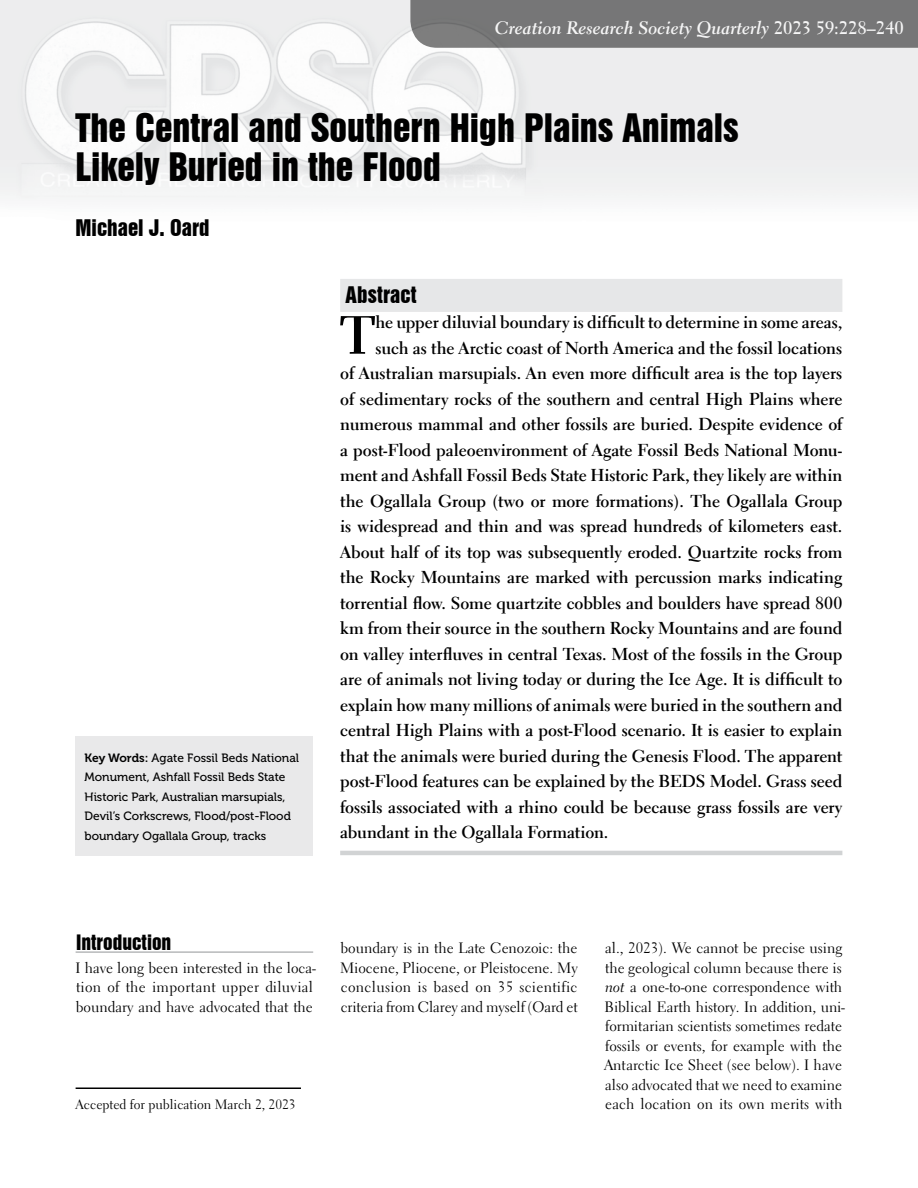
<style>
.page{position:relative;width:918px;height:1188px;background:#fff}
.page>*{position:absolute;margin:0;border:0;box-sizing:border-box;transform-origin:0 0}
.t1{font:700 53.55px "Electra LH";color:#000}
.t2{font:36px/39px "Swiss 921 BT Regular A";color:#000}
.t3{font:21px "Swiss 921 BT Regular A";color:#000}
.t4{font:19.5px "Swiss 921 BT Regular A";color:#000}
.t5{font:18px "Electra LH Bold Cursive";color:#fff}
.t6{font:700 17.25px "Electra LH";color:#000}
.t7{font:15px/19.5px "Electra LH";color:#000}
.t8{font:13.5px "Electra LH";color:#000}
.t9{font:12px/19.5px "Museo 500";color:#000}
.s1{font-family:"Electra LH";font-weight:700}
.s2{font-family:"Museo 700"}
.s3{font-family:"Electra LH Cursive"}
</style>
<div class="page">
<img style="left:0;top:0;width:918px;height:199px">
<hr style="left:76px;top:952px;width:237px;height:1px;background:#939598">
<div style="left:340px;top:279px;width:502px;height:33px;background:#e6e7e8"></div>
<hr style="left:340px;top:851px;width:502px;height:4px;background:#d1d3d4">
<hr style="left:76px;top:1088px;width:225px;height:1px;background:#000">
<div style="left:76px;top:737px;width:237px;height:119px;background:#e9e9ea"></div>
<div style="left:410px;top:0;width:508px;height:48px;background:#767677"></div>
<p class="t5" style="left:495px;top:17px;width:411px">Creation Research Society Quarterly <span class="s1">2023 59:228–240</span></p>
<h2 class="t2" style="left:76px;top:108px;width:665px">The Central and Southern High Plains Animals<br>Likely Buried in the Flood</h2>
<p class="t3" style="left:76px;top:214px;width:135px">Michael J. Oard</p>
<p class="t9" style="left:85px;top:748px;width:216px"><span class="s2">Key Words:</span> Agate Fossil Beds National Monument, Ashfall Fossil Beds State Historic Park, Australian marsupials, Devil’s Corkscrews, Flood/post-Flood boundary Ogallala Group, tracks</p>
<p class="t3" style="left:346px;top:281px;width:73px">Abstract</p>
<h1 class="t1" style="left:340px;top:302px;width:37px">T</h1>
<p class="t6" style="left:375px;top:312px;width:468px">he upper diluvial boundary is difficult to determine in some areas,</p>
<p class="t6" style="left:375px;top:337px;width:468px">such as the Arctic coast of North America and the fossil locations</p>
<p class="t6" style="left:340px;top:363px;width:504px">of Australian marsupials. An even more difficult area is the top layers</p>
<p class="t6" style="left:340px;top:388px;width:504px">of sedimentary rocks of the southern and central High Plains where</p>
<p class="t6" style="left:340px;top:413px;width:504px">numerous mammal and other fossils are buried. Despite evidence of</p>
<p class="t6" style="left:340px;top:439px;width:504px">a post-Flood paleoenvironment of Agate Fossil Beds National Monu-</p>
<p class="t6" style="left:340px;top:464px;width:504px">ment and Ashfall Fossil Beds State Historic Park, they likely are within</p>
<p class="t6" style="left:340px;top:490px;width:504px">the Ogallala Group (two or more formations). The Ogallala Group</p>
<p class="t6" style="left:340px;top:515px;width:504px">is widespread and thin and was spread hundreds of kilometers east.</p>
<p class="t6" style="left:340px;top:541px;width:504px">About half of its top was subsequently eroded. Quartzite rocks from</p>
<p class="t6" style="left:340px;top:566px;width:504px">the Rocky Mountains are marked with percussion marks indicating</p>
<p class="t6" style="left:340px;top:592px;width:504px">torrential flow. Some quartzite cobbles and boulders have spread 800</p>
<p class="t6" style="left:340px;top:617px;width:504px">km from their source in the southern Rocky Mountains and are found</p>
<p class="t6" style="left:340px;top:643px;width:504px">on valley interfluves in central Texas. Most of the fossils in the Group</p>
<p class="t6" style="left:340px;top:668px;width:504px">are of animals not living today or during the Ice Age. It is difficult to</p>
<p class="t6" style="left:340px;top:694px;width:504px">explain how many millions of animals were buried in the southern and</p>
<p class="t6" style="left:340px;top:719px;width:504px">central High Plains with a post-Flood scenario. It is easier to explain</p>
<p class="t6" style="left:340px;top:745px;width:504px">that the animals were buried during the Genesis Flood. The apparent</p>
<p class="t6" style="left:340px;top:770px;width:504px">post-Flood features can be explained by the BEDS Model. Grass seed</p>
<p class="t6" style="left:340px;top:796px;width:504px">fossils associated with a rhino could be because grass fossils are very</p>
<p class="t6" style="left:340px;top:821px;width:270px">abundant in the Ogallala Formation.</p>
<p class="t4" style="left:76px;top:930px;width:97px">Introduction</p>
<p class="t7" style="left:76px;top:958px;width:242px">I have long been interested in the loca&shy;tion of the important upper diluvial boundary and have advocated that the</p>
<p class="t8" style="left:76px;top:1096px;width:222px">Accepted for publication March 2, 2023</p>
<p class="t7" style="left:340px;top:938px;width:239px;text-align:justify">boundary is in the Late Cenozoic: the Miocene, Pliocene, or Pleistocene. My conclusion is based on 35 scientific criteria from Clarey and myself (Oard et</p>
<p class="t7" style="left:604px;top:938px;width:243px">al., 2023). We cannot be precise using the geological column because there is <span class="s3">not</span> a one-to-one correspondence with Biblical Earth history. In addition, uni&shy;formitarian scientists sometimes redate fossils or events, for example with the Antarctic Ice Sheet (see below). I have also advocated that we need to examine each location on its own merits with</p>
</div>
